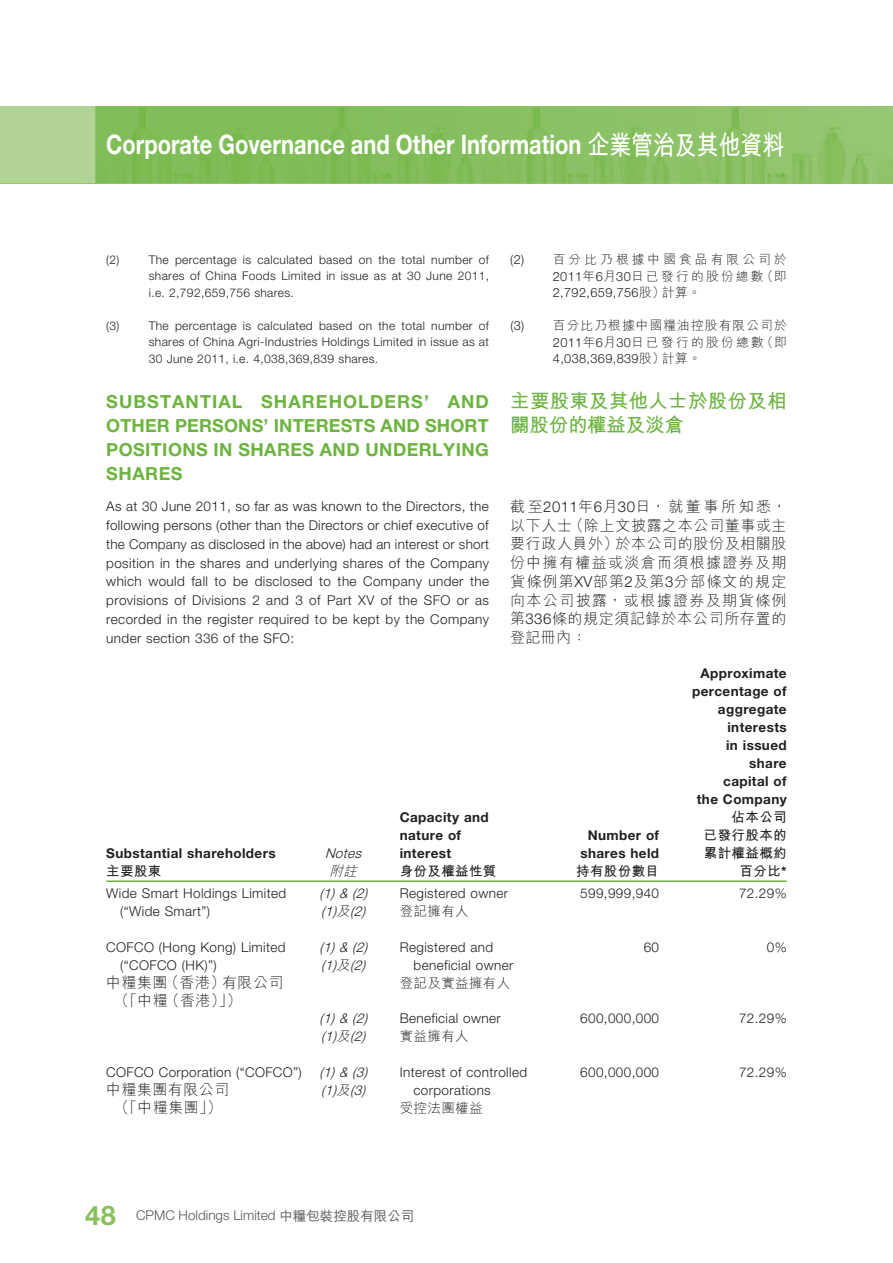
<style>
.page{position:relative;width:893px;height:1263px;background:#fff}
.page>*{position:absolute;margin:0;border:0;box-sizing:border-box;transform-origin:0 0}
.t1{font:700 27px "Helvetica Neue LT Std";color:#fff;scale:.81 1}
.t2{font:700 19.5px/24px "M Hei HK";letter-spacing:.015em;color:#6cb43f}
.t3{font:700 18px/24px "Helvetica Neue LT Std";letter-spacing:.02em;color:#6cb43f;text-align:justify}
.t4{font:300 15px/18.8px "M Hei HK";letter-spacing:.045em;color:#231f20;text-align:justify}
.t5{font:300 13.5px/18.8px "Helvetica Neue LT Std";letter-spacing:.03em;color:#231f20}
.t6{font:700 13.5px/18px "Helvetica Neue LT Std";letter-spacing:.03em;color:#231f20}
.t7{font:italic 300 13.5px/18px "Helvetica Neue LT Std";color:#231f20}
.t8{font:700 13.5px/18px "M Hei HK";letter-spacing:.03em;color:#231f20;text-align:right}
.t9{font:300 13.5px "Helvetica Neue LT Std";color:#57585a}
.t10{font:300 13.5px "M Hei HK";letter-spacing:.03em;color:#231f20}
.t11{font:italic 300 13.5px "M Hei HK";color:#231f20}
.t12{font:300 12.75px/16.5px "M Hei HK";letter-spacing:.085em;color:#231f20;text-align:right}
.t13{font:300 12.75px/16.5px "M Hei HK";letter-spacing:.24em;color:#231f20;text-align:right}
.t14{font:300 12.75px "Helvetica Neue LT Std";letter-spacing:.03em;color:#231f20}
.t15{font:300 12px/16.5px "Helvetica Neue LT Std";letter-spacing:.03em;color:#231f20;text-align:justify}
.s1{font-family:"M Hei HK"}
.s2{font-family:"Helvetica Neue LT Std"}
.s3{font-weight:700;font-size:27px;color:#89c05e}
.s4{font-family:"M Hei HK";font-weight:500}
</style>
<div class="page">
<div style="left:0;top:107px;width:96px;height:76px;background:#b2d396"></div>
<svg style="left:96px;top:106px;width:796px;height:77px;background:#86bf5e"></svg>
<hr style="left:892px;top:106px;width:1px;height:77px;background:#6cb43f">
<hr style="left:106px;top:880px;width:196px;height:2px;background:#6cb43f">
<hr style="left:302px;top:880px;width:85px;height:2px;background:#6cb43f">
<hr style="left:387px;top:880px;width:170px;height:2px;background:#6cb43f">
<hr style="left:557px;top:880px;width:111px;height:2px;background:#6cb43f">
<hr style="left:668px;top:880px;width:119px;height:2px;background:#6cb43f">
<h1 class="t1" style="left:106px;top:127px;width:838px">Corporate Governance and Other Information <span class="s1">企業管治及其他資料</span></h1>
<p class="t15" style="left:106px;top:251px;width:15px">(2)</p>
<p class="t15" style="left:149px;top:251px;width:342px">The percentage is calculated based on the total number of shares of China Foods Limited in issue as at 30 June 2011, i.e. 2,792,659,756 shares.</p>
<p class="t15" style="left:106px;top:317px;width:15px">(3)</p>
<p class="t15" style="left:149px;top:317px;width:342px">The percentage is calculated based on the total number of shares of China Agri-Industries Holdings Limited in issue as at 30 June 2011, i.e. 4,038,369,839 shares.</p>
<h3 class="t3" style="left:106px;top:389px;width:384px">SUBSTANTIAL SHAREHOLDERS’ AND OTHER PERSONS’ INTERESTS AND SHORT POSITIONS IN SHARES AND UNDERLYING SHARES</h3>
<p class="t5" style="left:106px;top:497px;width:384px;text-align:justify">As at 30 June 2011, so far as was known to the Directors, the following persons (other than the Directors or chief executive of the Company as disclosed in the above) had an interest or short position in the shares and underlying shares of the Company which would fall to be disclosed to the Company under the provisions of Divisions 2 and 3 of Part XV of the SFO or as recorded in the register required to be kept by the Company under section 336 of the SFO:</p>
<p class="t6" style="left:106px;top:844px;width:171px">Substantial shareholders</p>
<p class="t8" style="left:106px;top:861px;width:57px">主要股東</p>
<p class="t7" style="left:325px;top:844px;width:42px">Notes</p>
<p class="t11" style="left:329px;top:861px;width:34px">附註</p>
<p class="t6" style="left:400px;top:808px;width:91px">Capacity and nature of interest</p>
<p class="t8" style="left:400px;top:861px;width:98px">身份及權益性質</p>
<p class="t13" style="left:510px;top:251px;width:278px"><span class="s2">(2)</span> 百分比乃根據中國食品有限公司於<br><span class="s2">2011</span>年<span class="s2">6</span>月<span class="s2">30</span>日已發行的股份總數（即</p>
<p class="t14" style="left:553px;top:285px;width:150px">2,792,659,756<span class="s1">股）計算。</span></p>
<p class="t12" style="left:510px;top:317px;width:278px"><span class="s2">(3)</span> 百分比乃根據中國糧油控股有限公司於<br><span class="s2">2011</span>年<span class="s2">6</span>月<span class="s2">30</span>日已發行的股份總數（即</p>
<p class="t14" style="left:553px;top:351px;width:150px">4,038,369,839<span class="s1">股）計算。</span></p>
<h2 class="t2" style="left:510px;top:388px;width:278px">主要股東及其他人士於股份及相關股份的權益及淡倉</h2>
<p class="t4" style="left:510px;top:496px;width:278px">截至<span class="s2">2011</span>年<span class="s2">6</span>月<span class="s2">30</span>日，就董事所知悉，以下人士（除上文披露之本公司董事或主要行政人員外）於本公司的股份及相關股份中擁有權益或淡倉而須根據證券及期貨條例第<span class="s2">XV</span>部第<span class="s2">2</span>及第<span class="s2">3</span>分部條文的規定向本公司披露，或根據證券及期貨條例第<span class="s2">336</span>條的規定須記錄於本公司所存置的登記冊內：</p>
<p class="t6" style="left:580px;top:826px;width:80px;text-align:center">Number of shares held</p>
<p class="t8" style="left:576px;top:861px;width:84px">持有股份數目</p>
<p class="t6" style="left:692px;top:664px;width:96px;text-align:right">Approximate percentage of aggregate interests<br>in issued share<br>capital of<br>the Company</p>
<p class="t8" style="left:704px;top:807px;width:84px">佔本公司<br>已發行股本的累計權益概約百分比<span class="s2">*</span></p>
<p class="t5" style="left:120px;top:883px;width:168px;line-height:18px;text-indent:-14px">Wide Smart Holdings Limited (“Wide Smart”)</p>
<p class="t7" style="left:319px;top:883px;width:50px">(1) &amp; (2) (1) <span class="s1">及</span>(2)</p>
<p class="t5" style="left:400px;top:883px;width:110px">Registered owner</p>
<p class="t10" style="left:400px;top:901px;width:71px">登記擁有人</p>
<p class="t5" style="left:120px;top:937px;width:167px;line-height:18px;text-indent:-14px">COFCO (Hong Kong) Limited (“COFCO (HK)”)</p>
<p class="t4" style="left:114px;top:972px;width:171px;line-height:18px;text-indent:-8px">中糧集團（香港）有限公司（「中糧（香港）」）</p>
<p class="t5" style="left:106px;top:1062px;width:197px">COFCO Corporation (“COFCO”)</p>
<p class="t4" style="left:106px;top:1080px;width:124px;line-height:18px;text-align:center">中糧集團有限公司（「中糧集團」）</p>
<p class="t7" style="left:319px;top:937px;width:50px">(1) &amp; (2) (1) <span class="s1">及</span>(2)</p>
<p class="t5" style="left:414px;top:937px;width:101px;line-height:18px;text-indent:-14px">Registered and beneficial owner</p>
<p class="t10" style="left:400px;top:973px;width:112px">登記及實益擁有人</p>
<p class="t7" style="left:319px;top:1009px;width:50px">(1) &amp; (2) (1) <span class="s1">及</span>(2)</p>
<p class="t5" style="left:400px;top:1009px;width:103px">Beneficial owner</p>
<p class="t10" style="left:400px;top:1027px;width:71px">實益擁有人</p>
<p class="t7" style="left:319px;top:1063px;width:50px">(1) &amp; (3) (1) <span class="s1">及</span>(3)</p>
<p class="t5" style="left:414px;top:1063px;width:115px;line-height:18px;text-indent:-14px">Interest of controlled corporations</p>
<p class="t10" style="left:400px;top:1098px;width:84px">受控法團權益</p>
<p class="t9" style="left:85px;top:1207px;width:331px"><span class="s3">48</span> CPMC Holdings Limited <span class="s4">中糧包裝控股有限公司</span></p>
<p class="t5" style="left:580px;top:883px;width:80px">599,999,940</p>
<p class="t5" style="left:739px;top:883px;width:49px">72.29%</p>
<p class="t5" style="left:644px;top:937px;width:17px">60</p>
<p class="t5" style="left:767px;top:937px;width:21px">0%</p>
<p class="t5" style="left:580px;top:1009px;width:80px">600,000,000</p>
<p class="t5" style="left:739px;top:1009px;width:49px">72.29%</p>
<p class="t5" style="left:580px;top:1062px;width:80px">600,000,000</p>
<p class="t5" style="left:739px;top:1062px;width:49px">72.29%</p>
</div>
